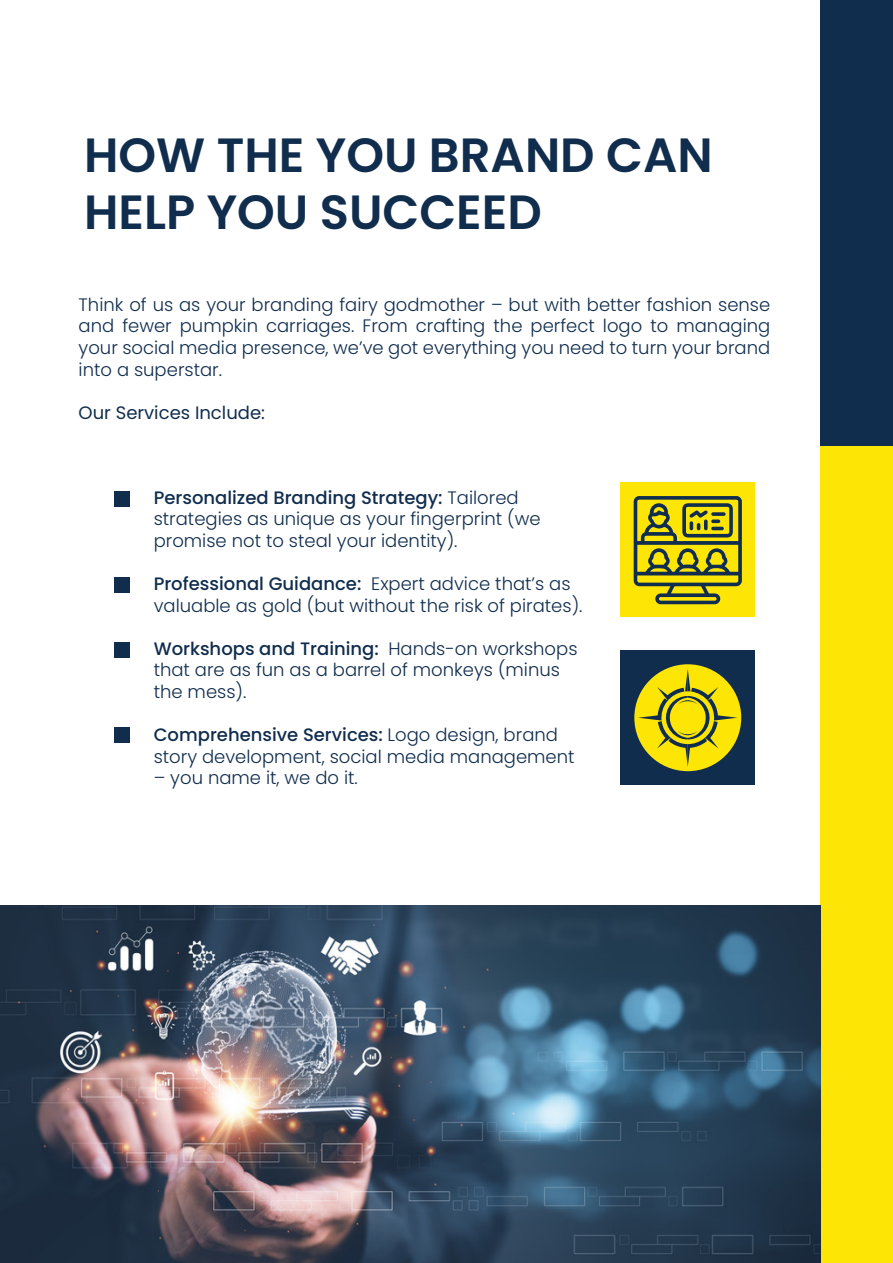
<style>
.page{position:relative;width:893px;height:1263px;background:#fff}
.page>*{position:absolute;margin:0;border:0;box-sizing:border-box;transform-origin:0 0}
.t1{font:600 48px/57.6px "Poppins";color:#102d4e}
.t2{font:300 18px/21.6px "Poppins";color:#102d4e}
.t3{font:18px "Poppins";color:#102d4e}
.s1{font-weight:500}
</style>
<div class="page">
<div style="left:820px;top:0;width:73px;height:1263px;background:#fde505"></div>
<div style="left:820px;top:0;width:73px;height:446px;background:#102d4e"></div>
<div style="left:114px;top:491px;width:16px;height:15px;background:#102d4e"></div>
<div style="left:114px;top:577px;width:16px;height:15px;background:#102d4e"></div>
<div style="left:114px;top:642px;width:16px;height:16px;background:#102d4e"></div>
<div style="left:114px;top:727px;width:16px;height:16px;background:#102d4e"></div>
<div style="left:621px;top:483px;width:134px;height:134px;background:#fde505"></div>
<div style="left:621px;top:651px;width:134px;height:134px;background:#102d4e"></div>
<img style="left:0;top:905px;width:820px;height:358px">
<div style="left:634px;top:664px;width:107px;height:107px;background:#fde505;border-radius:50%"></div>
<svg style="left:638px;top:669px;width:99px;height:98px"></svg>
<svg style="left:634px;top:496px;width:108px;height:108px"></svg>
<h1 class="t1" style="left:84px;top:126px;width:630px">HOW THE YOU BRAND CAN<br>HELP YOU SUCCEED</h1>
<p class="t2" style="left:79px;top:294px;width:693px;text-align:justify">Think of us as your branding fairy godmother – but with better fashion sense and fewer pumpkin carriages. From crafting the perfect logo to managing your social media presence, we’ve got everything you need to turn your brand into a superstar.</p>
<p class="t3" style="left:79px;top:402px;width:188px">Our Services Include:</p>
<p class="t2" style="left:154px;top:486px;width:388px"><span class="s1">Personalized Branding Strategy:</span> Tailored strategies as unique as your fingerprint (we promise not to steal your identity).</p>
<p class="t2" style="left:154px;top:573px;width:430px"><span class="s1">Professional Guidance:</span> Expert advice that’s as valuable as gold (but without the risk of pirates).</p>
<p class="t2" style="left:154px;top:638px;width:425px"><span class="s1">Workshops and Training:</span> Hands-on workshops that are as fun as a barrel of monkeys (minus the mess).</p>
<p class="t2" style="left:154px;top:724px;width:422px"><span class="s1">Comprehensive Services:</span> Logo design, brand story development, social media management</p>
<p class="t2" style="left:154px;top:767px;width:206px">– you name it, we do it.</p>
</div>
